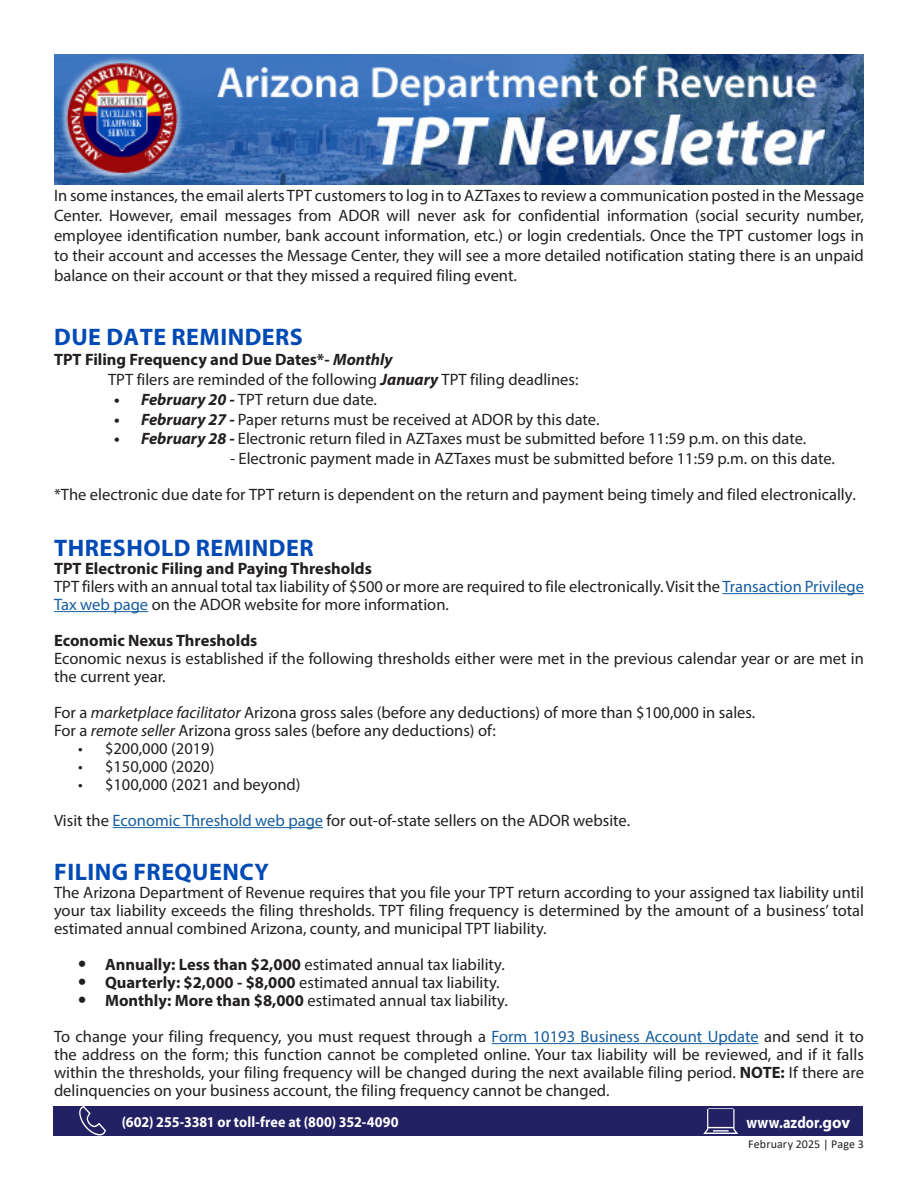
<style>
.page{position:relative;width:918px;height:1188px;background:#fff}
.page>*{position:absolute;margin:0;border:0;box-sizing:border-box;transform-origin:0 0}
.Subheader{font:700 24px "Myriad Pro";letter-spacing:.02em;color:#004ab5}
.Subheader-2{font:16.5px/18px "Myriad Pro";color:#231f20;text-align:justify}
.t1{font:700 16.5px "Myriad Pro";color:#231f20}
.Body{font:16.5px "Myriad Pro";color:#231f20}
.t2{font:700 16.5px "Myriad Pro";letter-spacing:.005em;color:#fff;scale:.86 1}
.t3{font:700 15px "Myriad Pro";letter-spacing:.005em;color:#fff;scale:.94 1}
.t4{font:12px "Calibri";letter-spacing:.01em;color:#231f20}
.s1{font-style:italic}
.s2{font-weight:700;font-style:italic}
.s3{color:#175d9e}
.s4{font-weight:700;font-size:24px}
.s5{font-weight:700}
</style>
<div class="page">
<img style="left:54px;top:54px;width:810px;height:131px">
<div style="left:53px;top:1106px;width:810px;height:30px;background:#222163"></div>
<svg style="left:703px;top:1108px;width:35px;height:26px"></svg>
<svg style="left:79px;top:1106px;width:27px;height:29px"></svg>
<hr style="left:722px;top:593px;width:142px;height:1px;background:#175d9e">
<hr style="left:54px;top:611px;width:94px;height:1px;background:#175d9e">
<hr style="left:113px;top:827px;width:210px;height:1px;background:#175d9e">
<hr style="left:492px;top:1043px;width:267px;height:1px;background:#175d9e">
<p class="Subheader-2" style="left:54px;top:186px;width:812px;line-height:19.8px">In some instances, the email alerts TPT customers to log in to AZTaxes to review a communication posted in the Message Center. However, email messages from ADOR will never ask for confidential information (social security number, employee identification number, bank account information, etc.) or login credentials. Once the TPT customer logs in to their account and accesses the Message Center, they will see a more detailed notification stating there is an unpaid balance on their account or that they missed a required filing event.</p>
<p class="Subheader" style="left:54px;top:322px;width:250px">DUE DATE REMINDERS</p>
<p class="t1" style="left:54px;top:349px;width:340px">TPT Filing Frequency and Due Dates*- <span class="s1">Monthly</span></p>
<p class="Subheader-2" style="left:108px;top:370px;width:472px">TPT filers are reminded of the following <span class="s2">January</span> TPT filing deadlines:</p>
<p class="Subheader-2" style="left:114px;top:390px;width:264px"><span class="s2">• February 20 -</span> TPT return due date.</p>
<p class="Subheader-2" style="left:114px;top:410px;width:487px"><span class="s2">• February 27 -</span> Paper returns must be received at ADOR by this date.</p>
<p class="Subheader-2" style="left:114px;top:430px;width:694px"><span class="s2">• February 28 -</span> Electronic return filed in AZTaxes must be submitted before 11:59 p.m. on this date.</p>
<p class="Subheader-2" style="left:230px;top:449px;width:606px">- Electronic payment made in AZTaxes must be submitted before 11:59 p.m. on this date.</p>
<p class="Body" style="left:54px;top:484px;width:804px">*The electronic due date for TPT return is dependent on the return and payment being timely and filed electronically.</p>
<p class="Subheader" style="left:54px;top:532px;width:261px">THRESHOLD REMINDER</p>
<p class="t1" style="left:54px;top:558px;width:319px">TPT Electronic Filing and Paying Thresholds</p>
<p class="Subheader-2" style="left:54px;top:577px;width:811px">TPT filers with an annual total tax liability of $500 or more are required to file electronically. Visit the <span class="s3">Transaction Privilege</span></p>
<p class="Subheader-2" style="left:54px;top:595px;width:396px"><span class="s3">Tax web page</span> on the ADOR website for more information.</p>
<p class="t1" style="left:54px;top:630px;width:205px">Economic Nexus Thresholds</p>
<p class="Subheader-2" style="left:54px;top:649px;width:811px">Economic nexus is established if the following thresholds either were met in the previous calendar year or are met in the current year.</p>
<p class="Subheader-2" style="left:54px;top:703px;width:703px">For a <span class="s1">marketplace facilitator</span> Arizona gross sales (before any deductions) of more than $100,000 in sales.</p>
<p class="Subheader-2" style="left:54px;top:721px;width:443px">For a <span class="s1">remote seller</span> Arizona gross sales (before any deductions) of:</p>
<p class="Subheader-2" style="left:78px;top:739px;width:138px">• $200,000 (2019)</p>
<p class="Subheader-2" style="left:78px;top:757px;width:138px">• $150,000 (2020)</p>
<p class="Subheader-2" style="left:78px;top:775px;width:224px">• $100,000 (2021 and beyond)</p>
<p class="Subheader-2" style="left:54px;top:811px;width:578px">Visit the <span class="s3">Economic Threshold web page</span> for out-of-state sellers on the ADOR website.</p>
<p class="Subheader" style="left:54px;top:856px;width:216px">FILING FREQUENCY</p>
<p class="Subheader-2" style="left:54px;top:883px;width:812px">The Arizona Department of Revenue requires that you file your TPT return according to your assigned tax liability until your tax liability exceeds the filing thresholds. TPT filing frequency is determined by the amount of a business’ total estimated annual combined Arizona, county, and municipal TPT liability.</p>
<p class="Subheader-2" style="left:78px;top:955px;width:428px"><span class="s4">•</span> <span class="s5">Annually: Less than $2,000</span> estimated annual tax liability.</p>
<p class="Subheader-2" style="left:78px;top:973px;width:423px"><span class="s4">•</span> <span class="s5">Quarterly: $2,000 - $8,000</span> estimated annual tax liability.</p>
<p class="Subheader-2" style="left:78px;top:991px;width:431px"><span class="s4">•</span> <span class="s5">Monthly: More than $8,000</span> estimated annual tax liability.</p>
<p class="Subheader-2" style="left:54px;top:1027px;width:812px">To change your filing frequency, you must request through a <span class="s3">Form 10193 Business Account Update</span> and send it to the address on the form; this function cannot be completed online. Your tax liability will be reviewed, and if it falls within the thresholds, your filing frequency will be changed during the next available filing period. <span class="s5">NOTE:</span> If there are delinquencies on your business account, the filing frequency cannot be changed.</p>
<p class="t3" style="left:122px;top:1112px;width:296px">(602) 255-3381 or toll-free at (800) 352-4090</p>
<p class="t2" style="left:746px;top:1112px;width:122px">www.azdor.gov</p>
<p class="t4" style="left:748px;top:1135px;width:117px">February 2025 | Page 3</p>
</div>
